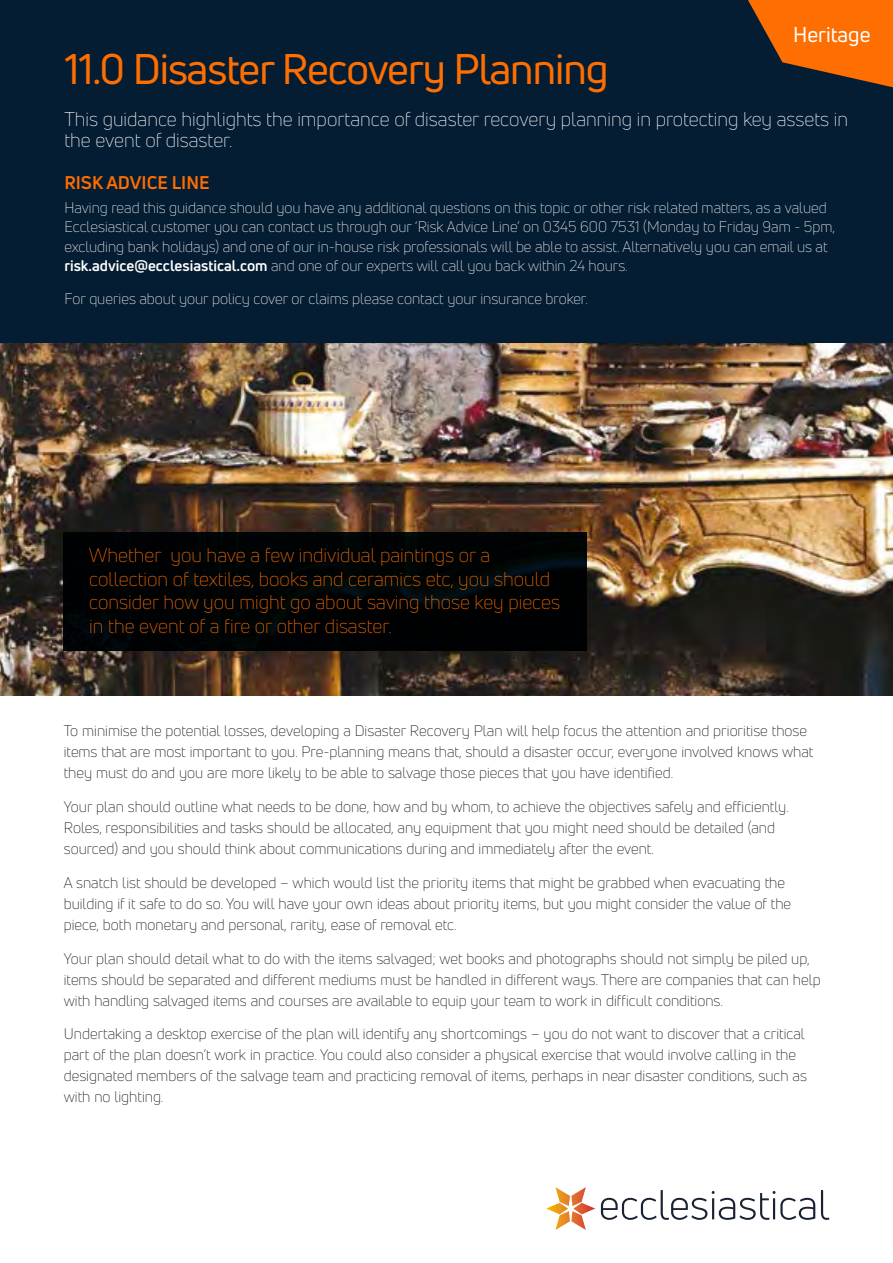
<style>
.page{position:relative;width:893px;height:1263px;background:#fff}
.page>*{position:absolute;margin:0;border:0;box-sizing:border-box;transform-origin:0 0}
.t1{font:42px "Uni Neue";letter-spacing:-.025em;color:#ff6e00}
.t2{font:21px "Uni Neue";color:#fff}
.t3{font:300 19.5px/23.4px "Uni Neue";color:#ff6e00}
.t4{font:300 19.5px/21px "Uni Neue";color:#fff}
.t5{font:700 18px "Uni Neue";color:#ff6e00}
.t6{font:300 15px/21px "Uni Neue";color:#000}
.t7{font:300 15px/19.5px "Uni Neue";color:#fff}
.s1{font-weight:700}
</style>
<div class="page">
<img style="left:0;top:342px;width:893px;height:353px">
<div style="left:0;top:0;width:893px;height:342px;background:#051d33"></div>
<div style="left:64px;top:532px;width:523px;height:119px;background:#000203"></div>
<svg style="left:748px;top:0;width:145px;height:87px"></svg>
<svg style="left:601px;top:1190px;width:228px;height:30px"></svg>
<svg style="left:546px;top:1187px;width:49px;height:43px"></svg>
<h1 class="t1" style="left:64px;top:42px;width:546px">11.0 Disaster Recovery Planning</h1>
<p class="t2" style="left:793px;top:21px;width:79px">Heritage</p>
<h3 class="t4" style="left:64px;top:108px;width:785px">This guidance highlights the importance of disaster recovery planning in protecting key assets in the event of disaster.</h3>
<h4 class="t5" style="left:64px;top:171px;width:147px">RISK ADVICE LINE</h4>
<p class="t7" style="left:64px;top:198px;width:772px">Having read this guidance should you have any additional questions on this topic or other risk related matters, as a valued Ecclesiastical customer you can contact us through our ‘Risk Advice Line’ on 0345 600 7531 (Monday to Friday 9am - 5pm, excluding bank holidays) and one of our in-house risk professionals will be able to assist. Alternatively you can email us at <span class="s1">risk.advice@ecclesiastical.com</span> and one of our experts will call you back within 24 hours.</p>
<p class="t7" style="left:64px;top:288px;width:525px">For queries about your policy cover or claims please contact your insurance broker.</p>
<h3 class="t3" style="left:89px;top:543px;width:472px">Whether you have a few individual paintings or a collection of textiles, books and ceramics etc, you should consider how you might go about saving those key pieces in the event of a fire or other disaster.</h3>
<p class="t6" style="left:64px;top:720px;width:751px">To minimise the potential losses, developing a Disaster Recovery Plan will help focus the attention and prioritise those items that are most important to you. Pre-planning means that, should a disaster occur, everyone involved knows what they must do and you are more likely to be able to salvage those pieces that you have identified.</p>
<p class="t6" style="left:64px;top:796px;width:726px">Your plan should outline what needs to be done, how and by whom, to achieve the objectives safely and efficiently.<br>Roles, responsibilities and tasks should be allocated, any equipment that you might need should be detailed (and sourced) and you should think about communications during and immediately after the event.</p>
<p class="t6" style="left:64px;top:872px;width:729px">A snatch list should be developed – which would list the priority items that might be grabbed when evacuating the building if it safe to do so. You will have your own ideas about priority items, but you might consider the value of the piece, both monetary and personal, rarity, ease of removal etc.</p>
<p class="t6" style="left:64px;top:947px;width:758px">Your plan should detail what to do with the items salvaged; wet books and photographs should not simply be piled up, items should be separated and different mediums must be handled in different ways. There are companies that can help with handling salvaged items and courses are available to equip your team to work in difficult conditions.</p>
<p class="t6" style="left:64px;top:1023px;width:745px">Undertaking a desktop exercise of the plan will identify any shortcomings – you do not want to discover that a critical part of the plan doesn’t work in practice. You could also consider a physical exercise that would involve calling in the designated members of the salvage team and practicing removal of items, perhaps in near disaster conditions, such as with no lighting.</p>
</div>
